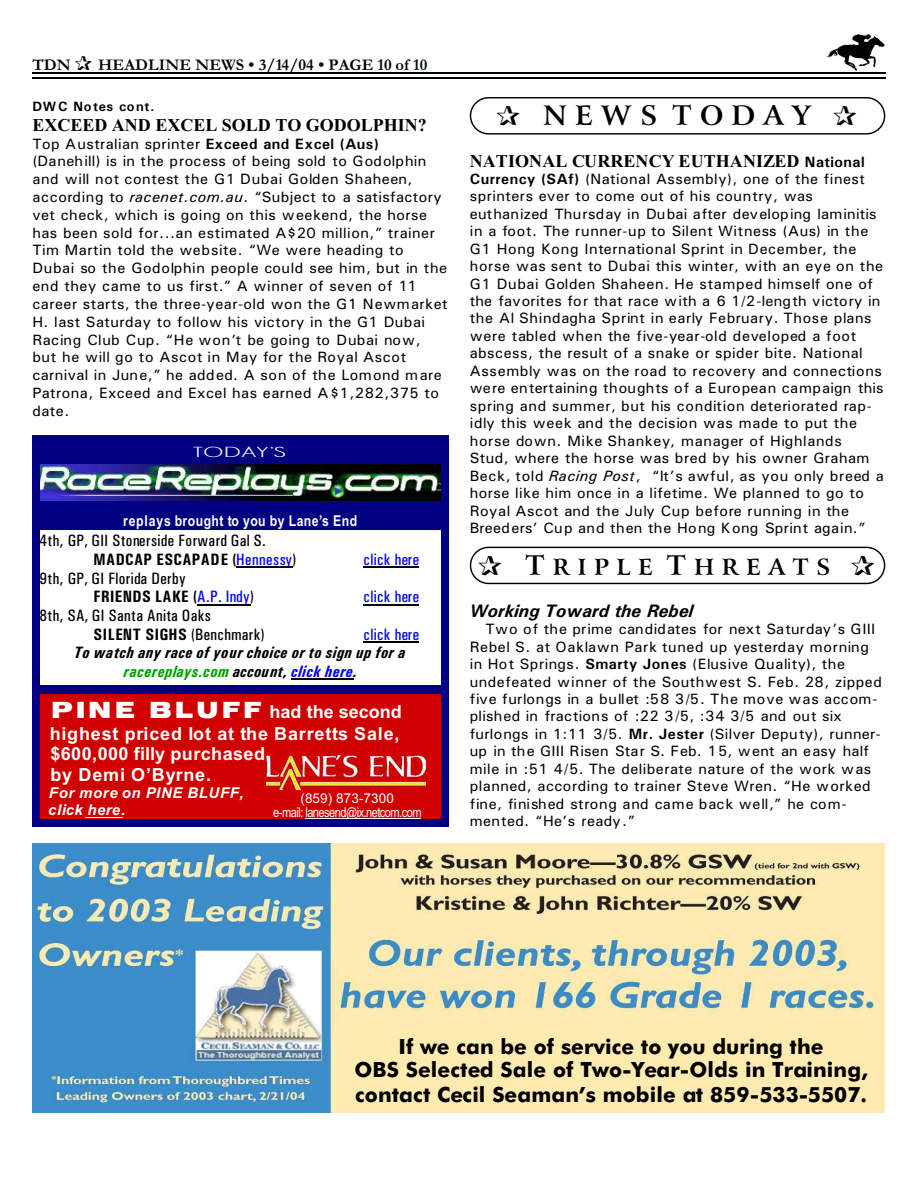
<style>
.page{position:relative;width:918px;height:1188px;background:#fff}
.page>*{position:absolute;margin:0;border:0;box-sizing:border-box;transform-origin:0 0}
.t1{font:700 27px "Arrus BT";letter-spacing:.305em;color:#000}
.t2{font:700 22.35px "Arrus BT";color:#000}
.t3{font:700 21px/24px "Futura Md BT";letter-spacing:.005em;color:#000;text-align:center}
.t4{font:700 18px/21.1px "Arial";letter-spacing:.025em;color:#fff}
.t5{font:700 18px "Times New Roman";color:#000}
.t6{font:italic 700 18px "Univers";letter-spacing:.005em;color:#000}
.t7{font:16.5px/18.8px "Univers Condensed";letter-spacing:.02em;color:#000}
.t8{font:italic 700 16.5px/18.8px "Univers Condensed";letter-spacing:.015em;color:#000;text-align:center}
.t9{font:700 16.5px "Garamond";letter-spacing:.005em;color:#0f0000}
.t10{font:16.5px "Univers Condensed";letter-spacing:.02em;color:#00f}
.t11{font:15px/17.4px "Univers";letter-spacing:.03em;color:#000}
.t12{font:700 15px "Arial Narrow";letter-spacing:.03em;color:#fff}
.t13{font:italic 700 15px/16.5px "Arial";letter-spacing:.04em;color:#fff}
.t14{font:15px "Halibut";letter-spacing:.075em;color:#fff}
.t15{font:13.5px "Arial Narrow";letter-spacing:-.04em;color:#fff}
.t16{font:13.5px "Arial";letter-spacing:.005em;color:#fff}
.t17{font:700 13.5px "Univers";letter-spacing:.045em;color:#000}
.s1{color:#001400}
.s2{font-weight:700}
.s3{font-style:italic}
.s4{color:#00f}
.s5{color:#00a300}
.s6{font-family:"Swis 721 Blk Ex BT";font-weight:400;font-size:22.35px}
.s7{font-family:"Univers";font-size:15px}
.s8{font-size:27px}
</style>
<div class="page">
<img style="left:826px;top:34px;width:59px;height:36px">
<hr style="left:32px;top:72px;width:853px;height:1px;background:#000">
<hr style="left:32px;top:77px;width:853px;height:2px;background:#000">
<img style="left:32px;top:844px;width:852px;height:268px">
<div style="left:350px;top:1033px;width:522px;height:80px;background:#ffebb0"></div>
<div style="left:40px;top:443px;width:401px;height:87px;background:#000080"></div>
<img style="left:40px;top:464px;width:400px;height:36px">
<div style="left:40px;top:685px;width:401px;height:135px;background:#d10000"></div>
<img style="left:267px;top:755px;width:159px;height:35px">
<hr style="left:305px;top:819px;width:116px;height:1px;background:#fff">
<div style="left:40px;top:685px;width:401px;height:9px;background:#000080"></div>
<hr style="left:85px;top:817px;width:38px;height:1px;background:#fff">
<hr style="left:236px;top:567px;width:56px;height:1px;background:#000">
<hr style="left:364px;top:567px;width:55px;height:1px;background:#000">
<hr style="left:197px;top:604px;width:53px;height:1px;background:#000">
<hr style="left:364px;top:604px;width:55px;height:1px;background:#000">
<hr style="left:364px;top:641px;width:55px;height:1px;background:#000">
<hr style="left:291px;top:679px;width:62px;height:1px;background:#000">
<div style="left:32px;top:436px;width:7px;height:391px;background:#000080"></div>
<div style="left:441px;top:436px;width:7px;height:391px;background:#000080"></div>
<div style="left:32px;top:436px;width:416px;height:7px;background:#000080"></div>
<div style="left:32px;top:820px;width:416px;height:7px;background:#000080"></div>
<div style="left:470px;top:97px;width:415px;height:38px;border:1px solid #000;border-radius:18px"></div>
<div style="left:470px;top:547px;width:415px;height:37px;border:1px solid #000;border-radius:18px"></div>
<p class="t9" style="left:32px;top:59px;width:40px">TDN</p>
<p class="t9" style="left:98px;top:59px;width:331px">HEADLINE NEWS • 3/14/04 • PAGE 10 of <span class="s1">10</span></p>
<p class="t17" style="left:32px;top:102px;width:124px">DWC Notes cont.</p>
<p class="t5" style="left:32px;top:119px;width:396px">EXCEED AND EXCEL SOLD TO GODOLPHIN?</p>
<p class="t11" style="left:32px;top:136px;width:417px;line-height:17.9px">Top Australian sprinter <span class="s2">Exceed and Excel (Aus) </span>(Danehill) is in the process of being sold to Godolphin and will not contest the G1 Dubai Golden Shaheen, according to <span class="s3">racenet.com.au</span>. “Subject to a satisfactory vet check, which is going on this weekend, the horse has been sold for...an estimated A$20 million,” trainer Tim Martin told the website. “We were heading to Dubai so the Godolphin people could see him, but in the end they came to us first.” A winner of seven of 11 career starts, the three-year-old won the G1 Newmarket H. last Saturday to follow his victory in the G1 Dubai Racing Club Cup. “He won’t be going to Dubai now, but he will go to Ascot in May for the Royal Ascot carnival in June,” he added. A son of the Lomond mare Patrona, Exceed and Excel has earned A$1,282,375 to date.</p>
<p class="t14" style="left:193px;top:443px;width:94px">TODAY’S</p>
<p class="t12" style="left:123px;top:510px;width:236px">replays brought to you by Lane’s End</p>
<p class="t7" style="left:94px;top:533px;width:204px;text-indent:-54px">4th, GP, GII Stonerside Forward Gal S.<br><span class="s2">MADCAP ESCAPADE (</span><span class="s4">Hennessy</span>)</p>
<p class="t7" style="left:94px;top:570px;width:162px;text-indent:-54px">9th, GP, GI Florida Derby<br><span class="s2">FRIENDS LAKE (</span><span class="s4">A.P. Indy</span>)</p>
<p class="t10" style="left:364px;top:554px;width:57px">click here</p>
<p class="t10" style="left:364px;top:591px;width:57px">click here</p>
<p class="t7" style="left:94px;top:607px;width:172px;text-indent:-54px">8th, SA, GI Santa Anita Oaks<br><span class="s2">SILENT SIGHS</span> (Benchmark)</p>
<p class="t10" style="left:364px;top:628px;width:57px">click here</p>
<p class="t8" style="left:74px;top:645px;width:333px">To watch any race of your choice or to sign up for a <span class="s5">racereplays.com</span> account, <span class="s4">click here</span>.</p>
<p class="t4" style="left:50px;top:702px;width:354px"><span class="s6">PINE BLUFF</span> had the second highest priced lot at the Barretts Sale, $600,000 filly purchased<br>by Demi O’Byrne.</p>
<p class="t13" style="left:48px;top:786px;width:197px">For more on PINE BLUFF, click here.</p>
<p class="t16" style="left:300px;top:794px;width:95px">(859) 873-7300</p>
<p class="t15" style="left:273px;top:807px;width:150px">e-mail: lanesend@ix.netcom.com</p>
<h1 class="t1" style="left:543px;top:105px;width:269px">NEWS TODAY</h1>
<p class="t5" style="left:470px;top:154px;width:396px">NATIONAL CURRENCY EUTHANIZED <span class="s7">National</span></p>
<p class="t11" style="left:470px;top:171px;width:416px"><span class="s2">Currency (SAf)</span> (National Assembly), one of the finest sprinters ever to come out of his country, was euthanized Thursday in Dubai after developing laminitis in a foot. The runner-up to Silent Witness (Aus) in the G1 Hong Kong International Sprint in December, the horse was sent to Dubai this winter, with an eye on the G1 Dubai Golden Shaheen. He stamped himself one of the favorites for that race with a 6 1/2-length victory in the Al Shindagha Sprint in early February. Those plans were tabled when the five-year-old developed a foot abscess, the result of a snake or spider bite. National Assembly was on the road to recovery and connections were entertaining thoughts of a European campaign this spring and summer, but his condition deteriorated rap&shy;idly this week and the decision was made to put the horse down. Mike Shankey, manager of Highlands Stud, where the horse was bred by his owner Graham Beck, told <span class="s3">Racing Post</span>, “It’s awful, as you only breed a horse like him once in a lifetime. We planned to go to Royal Ascot and the July Cup before running in the Breeders’ Cup and then the Hong Kong Sprint again.”</p>
<h2 class="t2" style="left:525px;top:558px;width:307px"><span class="s8">T</span> R I P L E <span class="s8">T</span> H R E A T S</h2>
<p class="t6" style="left:470px;top:604px;width:225px">Working Toward the Rebel</p>
<p class="t11" style="left:470px;top:622px;width:414px;text-indent:16px">Two of the prime candidates for next Saturday’s GIII Rebel S. at Oaklawn Park tuned up yesterday morning in Hot Springs. <span class="s2">Smarty Jones</span> (Elusive Quality), the undefeated winner of the Southwest S. Feb. 28, zipped five furlongs in a bullet :58 3/5. The move was accom&shy;plished in fractions of :22 3/5, :34 3/5 and out six furlongs in 1:11 3/5. <span class="s2">Mr. Jester</span> (Silver Deputy), runner&shy;up in the GIII Risen Star S. Feb. 15, went an easy half mile in :51 4/5. The deliberate nature of the work was planned, according to trainer Steve Wren. “He worked fine, finished strong and came back well,” he com&shy;mented. “He’s ready.”</p>
<h3 class="t3" style="left:354px;top:1036px;width:515px">If we can be of service to you during the<br>OBS Selected Sale of Two-Year-Olds in Training, contact Cecil Seaman’s mobile at 859-533-5507.</h3>
</div>
